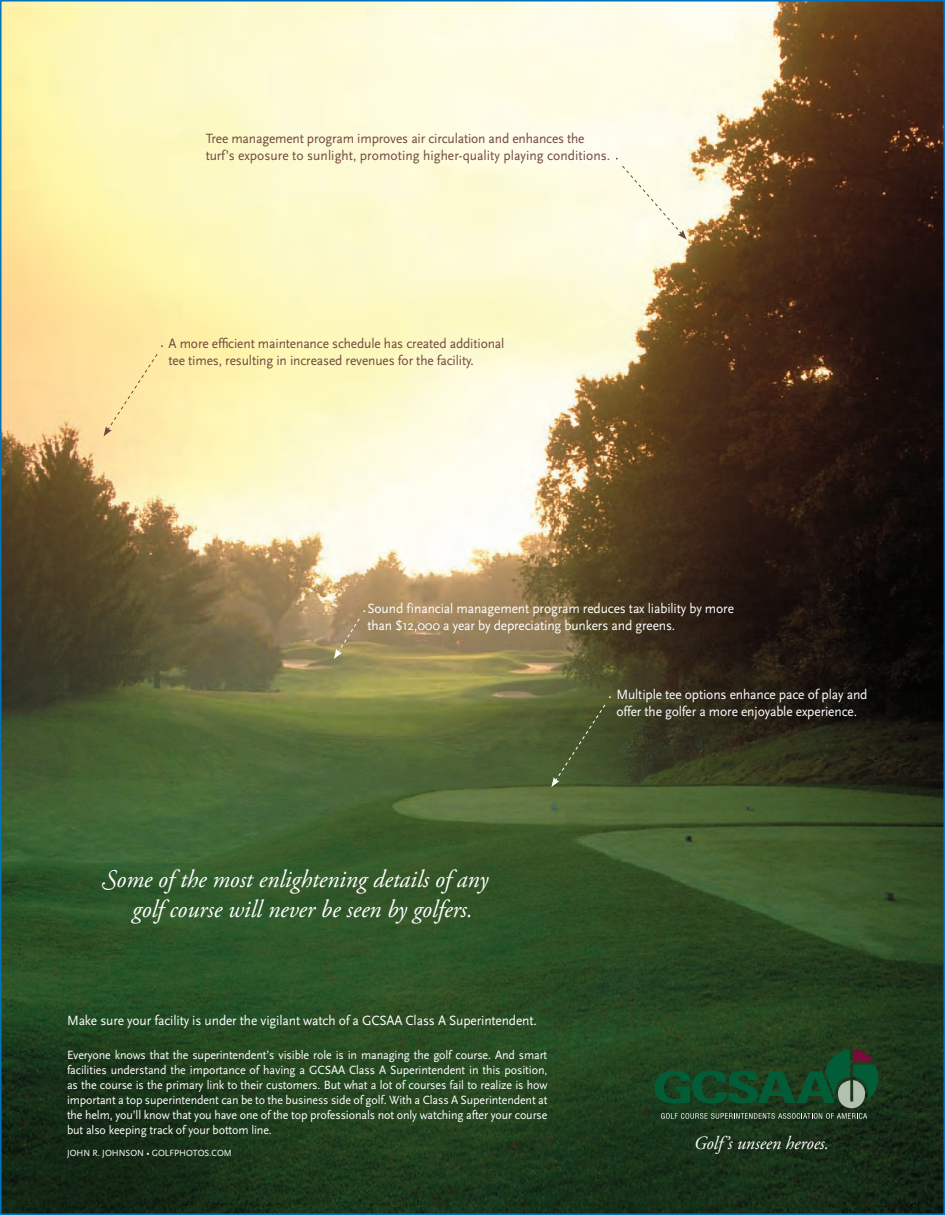
<style>
.page{position:relative;width:945px;height:1215px;background:#fff}
.page>*{position:absolute;margin:0;border:0;box-sizing:border-box;transform-origin:0 0}
.t1{font:italic 24.9px/30px "Adobe Garamond Pro";color:#fff;text-align:center;scale:.96 1}
.t2{font:italic 18.75px "Adobe Garamond";color:#fff;scale:.96 1}
.t3{font:14.1px/17.1px "Scala Sans";letter-spacing:-.01em;color:#fff;text-align:center;scale:.96 1}
.t4{font:14.1px/17.1px "Scala Sans";letter-spacing:-.01em;color:#704841;scale:.96 1}
.t5{font:12.45px/15px "Scala Sans";letter-spacing:-.01em;color:#fff;text-align:justify;scale:.96 1}
.t6{font:9.3px "Scala Sans";color:#fff;scale:.96 1}
.s1{font-size:7.8px}
</style>
<div class="page">
<img style="left:3px;top:3px;width:939px;height:1209px">
<svg style="left:551px;top:704px;width:55px;height:83px;background:#4a592f"></svg>
<svg style="left:334px;top:618px;width:26px;height:41px"></svg>
<div style="left:104px;top:353px;width:54px;height:83px;background:#fee6a4"></div>
<div style="left:616px;top:158px;width:71px;height:82px;background:#fefce7"></div>
<svg style="left:654px;top:1050px;width:224px;height:69px;background:#214c2e"></svg>
<p class="t4" style="left:206px;top:130px;width:423px">Tree management program improves air circulation and enhances the turf’s exposure to sunlight, promoting higher-quality playing conditions.</p>
<p class="t4" style="left:169px;top:335px;width:351px;text-indent:-8px"><span class="s1">•</span> A more efficient maintenance schedule has created additional tee times, resulting in increased revenues for the facility.</p>
<p class="t3" style="left:368px;top:600px;width:383px;text-align:left;text-indent:-4px"><span class="s1">•</span> Sound financial management program reduces tax liability by more than $12,000 a year by depreciating bunkers and greens.</p>
<h1 class="t1" style="left:103px;top:865px;width:403px">Some of the most enlightening details of any golf course will never be seen by golfers.</h1>
<p class="t3" style="left:67px;top:1012px;width:491px">Make sure your facility is under the vigilant watch of a GCSAA Class A Superintendent.</p>
<p class="t5" style="left:67px;top:1048px;width:502px">Everyone knows that the superintendent’s visible role is in managing the golf course. And smart facilities understand the importance of having a GCSAA Class A Superintendent in this position, as the course is the primary link to their customers. But what a lot of courses fail to realize is how important a top superintendent can be to the business side of golf. With a Class A Superintendent at the helm, you’ll know that you have one of the top professionals not only watching after your course but also keeping track of your bottom line.</p>
<p class="t6" style="left:67px;top:1148px;width:173px">JOHN R. JOHNSON • GOLFPHOTOS.COM</p>
<p class="t3" style="left:609px;top:686px;width:271px"><span class="s1">•</span> Multiple tee options enhance pace of play and offer the golfer a more enjoyable experience.</p>
<h2 class="t2" style="left:694px;top:1133px;width:142px">Golf’s unseen heroes.</h2>
</div>
